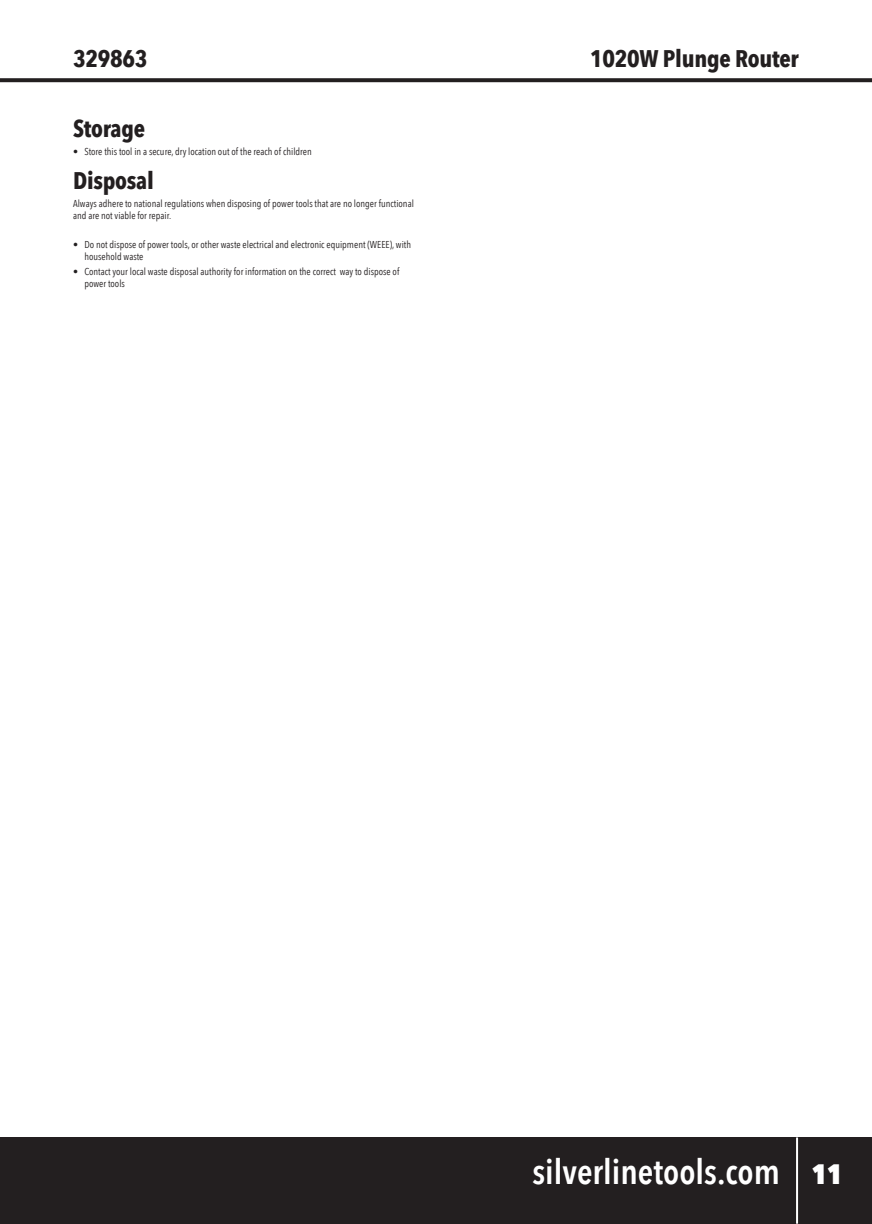
<style>
.page{position:relative;width:872px;height:1224px;background:#fff}
.page>*{position:absolute;margin:0;border:0;box-sizing:border-box;transform-origin:0 0}
.t1{font:600 34.6px "Avenir Next Condensed";color:#fff}
.Heading{font:700 24px "Avenir Next Condensed";letter-spacing:-.01em;color:#231f20}
.Body{font:10px/12px "Avenir Next Condensed";color:#231f20}
.s1{font-weight:800;font-size:28px}
</style>
<div class="page">
<svg style="left:0;top:78px;width:872px;height:4px;background:#2e2a2b"></svg>
<div style="left:0;top:1137px;width:872px;height:86px;background:#231f20"></div>
<hr style="left:796px;top:1137px;width:2px;height:86px;background:#fff">
<h2 class="Heading" style="left:73px;top:44px;width:76px">329863</h2>
<h2 class="Heading" style="left:590px;top:44px;width:210px">1020W Plunge Router</h2>
<p class="Heading" style="left:73px;top:114px;width:74px">Storage</p>
<p class="Body" style="left:73px;top:144px;width:240px">• Store this tool in a secure, dry location out of the reach of children</p>
<p class="Heading" style="left:73px;top:166px;width:82px">Disposal</p>
<p class="Body" style="left:73px;top:197px;width:342px">Always adhere to national regulations when disposing of power tools that are no longer functional and are not viable for repair.</p>
<p class="Body" style="left:84px;top:238px;width:328px;text-indent:-11px">• Do not dispose of power tools, or other waste electrical and electronic equipment (WEEE), with household waste</p>
<p class="Body" style="left:84px;top:265px;width:316px;text-indent:-11px">• Contact your local waste disposal authority for information on the correct way to dispose of power tools</p>
<h1 class="t1" style="left:532px;top:1142px;width:312px">silverlinetools.com <span class="s1">11</span></h1>
</div>
